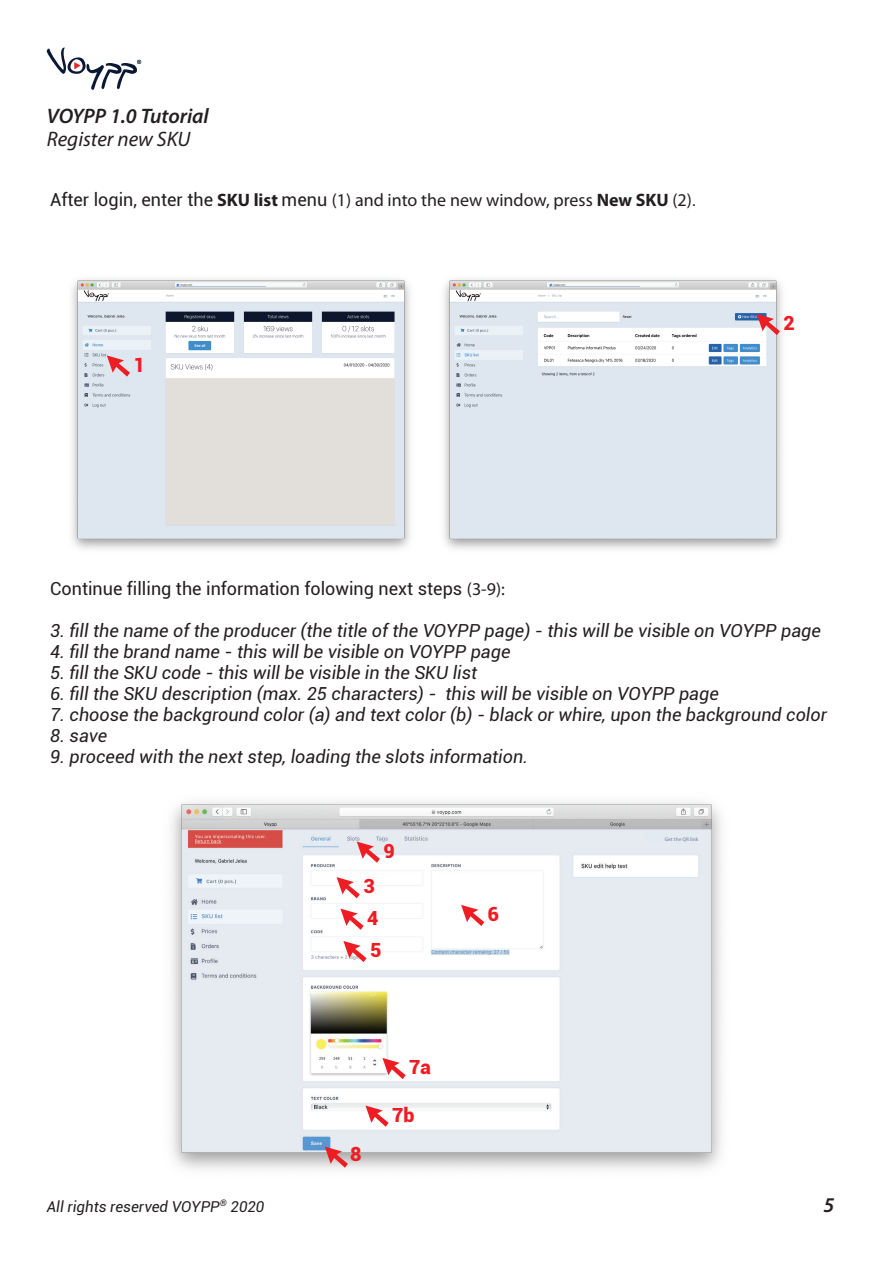
<style>
.page{position:relative;width:893px;height:1263px;background:#fff}
.page>*{position:absolute;margin:0;border:0;box-sizing:border-box;transform-origin:0 0}
.t1{font:italic 600 21px "Myriad Pro";color:#231f20}
.t2{font:italic 21px "Myriad Pro";color:#231f20}
.t3{font:900 19.5px/32px "Roboto";color:#ee1d23}
.t4{font:italic 18px "Roboto";color:#231f20}
.t5{font:18px "Myriad Pro";color:#231f20}
.t6{font:18px "Roboto";color:#231f20}
.t7{font:italic 15px "Roboto";color:#231f20}
.t8{font:600 5.25px "Myriad Pro";color:#8c96a6}
.s1{font-family:"Roboto"}
.s2{font-weight:700}
.s3{font-family:"Myriad Pro"}
</style>
<div class="page">
<img style="left:72px;top:279px;width:338px;height:270px">
<img style="left:176px;top:283px;width:90px;height:4px">
<img style="left:444px;top:279px;width:338px;height:270px">
<img style="left:549px;top:284px;width:90px;height:3px">
<svg style="left:107px;top:355px;width:23px;height:22px"></svg>
<img style="left:171px;top:801px;width:551px;height:369px">
<svg style="left:325px;top:1146px;width:23px;height:22px"></svg>
<svg style="left:757px;top:314px;width:23px;height:21px"></svg>
<svg style="left:357px;top:841px;width:23px;height:22px"></svg>
<svg style="left:461px;top:905px;width:23px;height:21px"></svg>
<svg style="left:365px;top:1105px;width:24px;height:22px"></svg>
<svg style="left:382px;top:1058px;width:24px;height:21px"></svg>
<svg style="left:47px;top:48px;width:94px;height:42px"></svg>
<div style="left:313px;top:872px;width:58px;height:11px;background:#fff"></div>
<div style="left:313px;top:906px;width:58px;height:11px;background:#fff"></div>
<div style="left:313px;top:939px;width:58px;height:11px;background:#fff"></div>
<div style="left:435px;top:874px;width:69px;height:10px;background:#fff"></div>
<svg style="left:337px;top:877px;width:23px;height:21px"></svg>
<svg style="left:340px;top:909px;width:24px;height:21px"></svg>
<svg style="left:343px;top:941px;width:24px;height:21px"></svg>
<div style="left:646px;top:832px;width:52px;height:12px;background:#e4eaf1"></div>
<p class="t1" style="left:47px;top:103px;width:164px">VOYPP 1.0 Tutorial</p>
<p class="t2" style="left:47px;top:126px;width:145px">Register new SKU</p>
<p class="t5" style="left:50px;top:190px;width:648px"><span class="s1">After login, enter the</span> <span class="s2">SKU list</span> <span class="s1">menu</span> (1) and into the new window, press <span class="s2">New SKU</span> (2)<span class="s1">.</span></p>
<p class="t3" style="left:134px;top:348px;width:13px">1</p>
<p class="t3" style="left:783px;top:306px;width:13px">2</p>
<p class="t6" style="left:50px;top:576px;width:456px">Continue filling the information folowing next steps <span class="s3">(3-9):</span></p>
<p class="t4" style="left:50px;top:618px;width:772px">3. fill the name of the producer (the title of the VOYPP page) - this will be visible on VOYPP page</p>
<p class="t4" style="left:50px;top:639px;width:462px">4. fill the brand name - this will be visible on VOYPP page</p>
<p class="t4" style="left:50px;top:660px;width:429px">5. fill the SKU code - this will be visible in the SKU list</p>
<p class="t4" style="left:50px;top:681px;width:670px">6. fill the SKU description (max. 25 characters) - this will be visible on VOYPP page</p>
<p class="t4" style="left:50px;top:702px;width:778px">7. choose the background color (a) and text color (b) - black or whire, upon the background color</p>
<p class="t4" style="left:50px;top:723px;width:58px">8. save</p>
<p class="t4" style="left:50px;top:744px;width:479px">9. proceed with the next step, loading the slots information.</p>
<p class="t7" style="left:47px;top:1196px;width:219px">All rights reserved VOYPP<sup>®</sup> 2020</p>
<p class="t3" style="left:383px;top:834px;width:13px">9</p>
<p class="t3" style="left:363px;top:870px;width:20px">3<br>4<br>5</p>
<p class="t3" style="left:350px;top:1137px;width:13px">8</p>
<p class="t3" style="left:409px;top:1050px;width:23px">7a</p>
<p class="t3" style="left:392px;top:1098px;width:24px">7b</p>
<p class="t3" style="left:488px;top:897px;width:13px">6</p>
<p class="t8" style="left:665px;top:836px;width:35px">Get the QR link</p>
<p class="t1" style="left:823px;top:1192px;width:12px">5</p>
</div>
